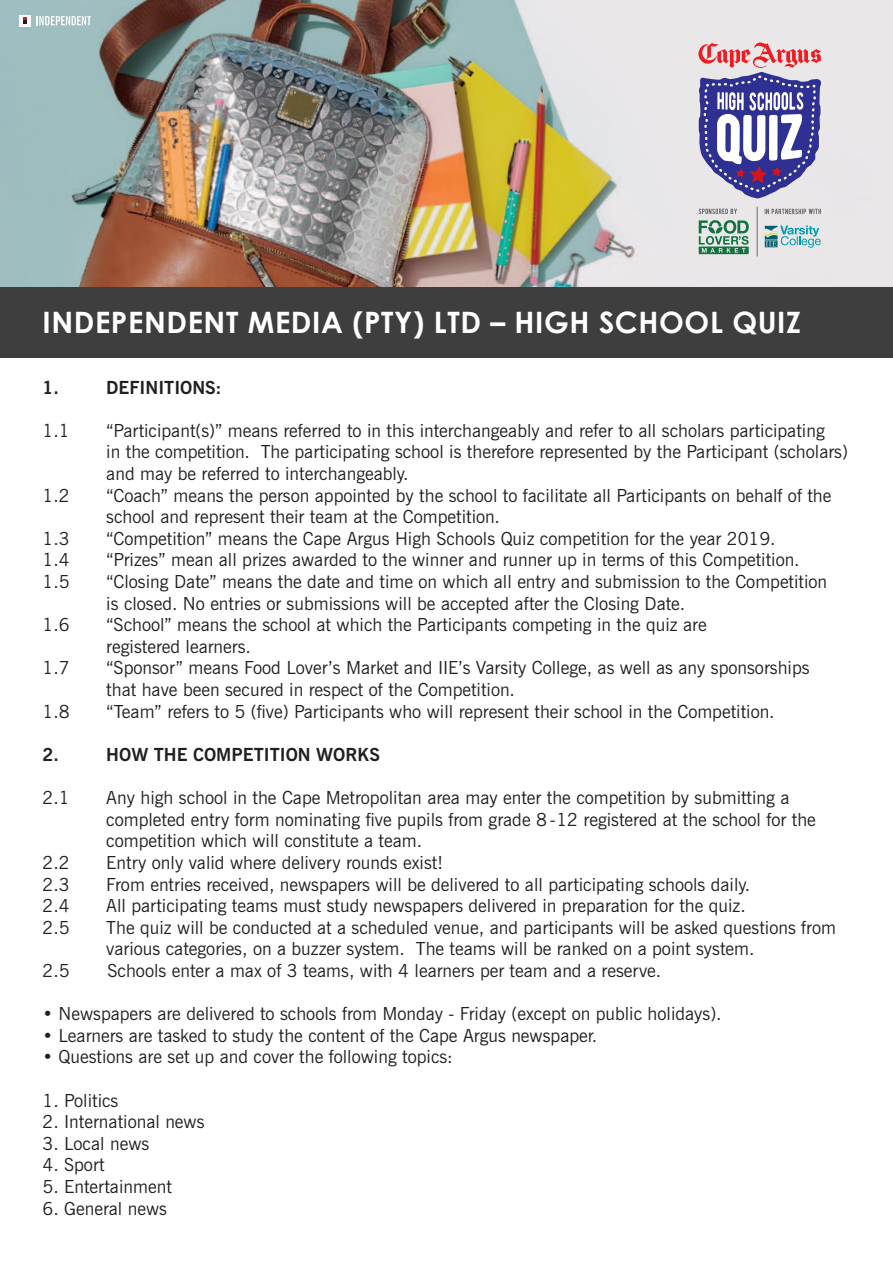
<style>
.page{position:relative;width:893px;height:1263px;background:#fff}
.page>*{position:absolute;margin:0;border:0;box-sizing:border-box;transform-origin:0 0}
.t1{font:700 29.55px "Century Gothic";letter-spacing:.02em;color:#fff}
.t2{font:18px/21.6px "News Gothic BT";color:#231f20}
.t3{font:700 18px "News Gothic BT";color:#231f20}
</style>
<div class="page">
<img style="left:0;top:0;width:893px;height:287px">
<div style="left:0;top:287px;width:893px;height:70px;background:#3e3e3f"></div>
<svg style="left:698px;top:42px;width:123px;height:156px"></svg>
<svg style="left:765px;top:226px;width:56px;height:22px"></svg>
<svg style="left:765px;top:209px;width:56px;height:5px"></svg>
<svg style="left:699px;top:209px;width:38px;height:5px"></svg>
<svg style="left:699px;top:220px;width:50px;height:34px;background:#7ead94"></svg>
<hr style="left:757px;top:207px;width:1px;height:49px;background:#6c6d70">
<svg style="left:36px;top:16px;width:55px;height:9px"></svg>
<div style="left:19px;top:15px;width:11px;height:12px;background:#fff"></div>
<svg style="left:23px;top:18px;width:3px;height:6px"></svg>
<h1 class="t1" style="left:43px;top:303px;width:760px">INDEPENDENT MEDIA (PTY) LTD – HIGH SCHOOL QUIZ</h1>
<p class="t3" style="left:43px;top:376px;width:18px">1.</p>
<p class="t3" style="left:106px;top:376px;width:117px">DEFINITIONS:</p>
<p class="t2" style="left:43px;top:419px;width:29px">1.1</p>
<p class="t2" style="left:106px;top:419px;width:743px">“Participant(s)” means referred to in this interchangeably and refer to all scholars participating<br>in the competition. The participating school is therefore represented by the Participant (scholars) and may be referred to interchangeably.</p>
<p class="t2" style="left:43px;top:484px;width:29px">1.2</p>
<p class="t2" style="left:106px;top:484px;width:727px">“Coach” means the person appointed by the school to facilitate all Participants on behalf of the school and represent their team at the Competition.</p>
<p class="t2" style="left:43px;top:527px;width:29px">1.3</p>
<p class="t2" style="left:106px;top:527px;width:671px">“Competition” means the Cape Argus High Schools Quiz competition for the year 2019.</p>
<p class="t2" style="left:43px;top:549px;width:29px">1.4</p>
<p class="t2" style="left:106px;top:549px;width:695px">“Prizes” mean all prizes awarded to the winner and runner up in terms of this Competition.</p>
<p class="t2" style="left:43px;top:571px;width:29px">1.5</p>
<p class="t2" style="left:106px;top:571px;width:722px">“Closing Date” means the date and time on which all entry and submission to the Competition is closed. No entries or submissions will be accepted after the Closing Date.</p>
<p class="t2" style="left:43px;top:614px;width:29px">1.6</p>
<p class="t2" style="left:106px;top:614px;width:602px">“School” means the school at which the Participants competing in the quiz are registered learners.</p>
<p class="t2" style="left:43px;top:657px;width:29px">1.7</p>
<p class="t2" style="left:106px;top:657px;width:705px">“Sponsor” means Food Lover’s Market and IIE’s Varsity College, as well as any sponsorships that have been secured in respect of the Competition.</p>
<p class="t2" style="left:43px;top:700px;width:29px">1.8</p>
<p class="t2" style="left:106px;top:700px;width:670px">“Team” refers to 5 (five) Participants who will represent their school in the Competition.</p>
<p class="t3" style="left:43px;top:743px;width:18px">2.</p>
<p class="t3" style="left:106px;top:743px;width:147px">HOW THE COMPETITION</p>
<p class="t3" style="left:316px;top:743px;width:64px">WORKS</p>
<p class="t2" style="left:43px;top:787px;width:29px">2.1</p>
<p class="t2" style="left:106px;top:787px;width:711px">Any high school in the Cape Metropolitan area may enter the competition by submitting a completed entry form nominating five pupils from grade 8 -12 registered at the school for the competition which will constitute a team.</p>
<p class="t2" style="left:43px;top:851px;width:29px">2.2</p>
<p class="t2" style="left:106px;top:851px;width:338px">Entry only valid where delivery rounds exist!</p>
<p class="t2" style="left:43px;top:873px;width:29px">2.3</p>
<p class="t2" style="left:106px;top:873px;width:645px">From entries received, newspapers will be delivered to all participating schools daily.</p>
<p class="t2" style="left:43px;top:895px;width:29px">2.4</p>
<p class="t2" style="left:106px;top:895px;width:641px">All participating teams must study newspapers delivered in preparation for the quiz.</p>
<p class="t2" style="left:43px;top:916px;width:29px">2.5</p>
<p class="t2" style="left:106px;top:916px;width:731px">The quiz will be conducted at a scheduled venue, and participants will be asked questions from various categories, on a buzzer system. The teams will be ranked on a point system.</p>
<p class="t2" style="left:43px;top:959px;width:29px">2.5</p>
<p class="t2" style="left:108px;top:959px;width:555px">Schools enter a max of 3 teams, with 4 learners per team and a reserve.</p>
<p class="t2" style="left:43px;top:1003px;width:681px">• Newspapers are delivered to schools from Monday - Friday (except on public holidays).</p>
<p class="t2" style="left:43px;top:1024px;width:556px">• Learners are tasked to study the content of the Cape Argus newspaper.</p>
<p class="t2" style="left:43px;top:1046px;width:412px">• Questions are set up and cover the following topics:</p>
<p class="t2" style="left:43px;top:1089px;width:77px">1. Politics</p>
<p class="t2" style="left:43px;top:1111px;width:164px">2. International news</p>
<p class="t2" style="left:43px;top:1132px;width:108px">3. Local news</p>
<p class="t2" style="left:43px;top:1154px;width:64px">4. Sport</p>
<p class="t2" style="left:43px;top:1175px;width:131px">5. Entertainment</p>
<p class="t2" style="left:43px;top:1197px;width:126px">6. General news</p>
</div>
